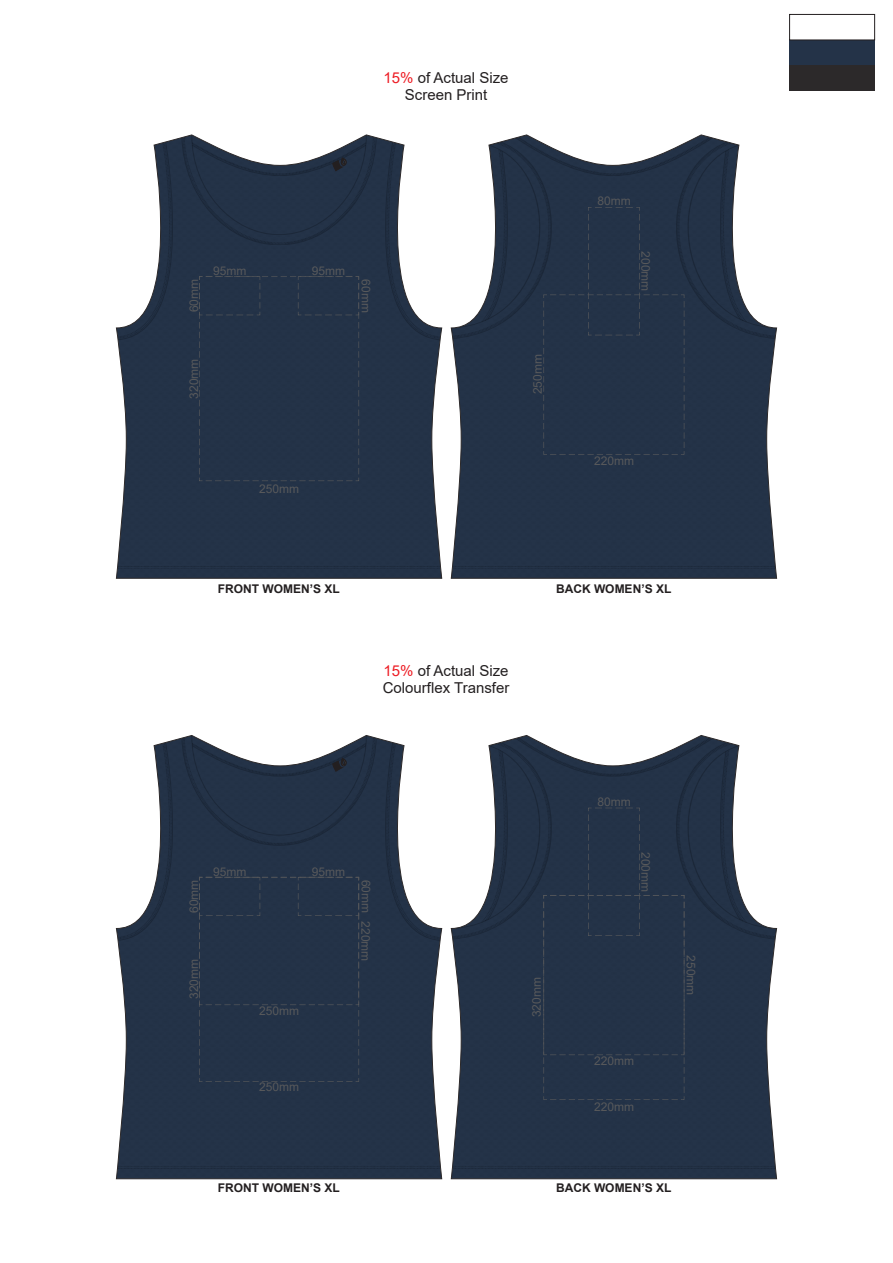
<style>
.page{position:relative;width:893px;height:1263px;background:#fff}
.page>*{position:absolute;margin:0;border:0;box-sizing:border-box;transform-origin:0 0}
.t1{font:15px/16.8px "Arial";color:#231f20;text-align:center}
.t2{font:12px "Arial";color:#58595b}
.t3{font:700 12px "Arial";color:#231f20}
.s1{color:#ed1c24}
</style>
<div class="page">
<div style="left:451px;top:455px;width:326px;height:123px;background:#233247"></div>
<svg style="left:116px;top:135px;width:326px;height:443px"></svg>
<div style="left:199px;top:276px;width:160px;height:205px;background:#233247"></div>
<svg style="left:451px;top:135px;width:326px;height:320px"></svg>
<div style="left:451px;top:1100px;width:326px;height:79px;background:#233247"></div>
<svg style="left:116px;top:735px;width:326px;height:444px"></svg>
<svg style="left:451px;top:735px;width:326px;height:365px"></svg>
<div style="left:199px;top:877px;width:160px;height:205px;background:#233247"></div>
<div style="left:790px;top:40px;width:85px;height:25px;background:#243348"></div>
<div style="left:790px;top:65px;width:85px;height:25px;background:#2c292a"></div>
<div style="left:789px;top:14px;width:86px;height:26px;background:#fff;border:1px solid #231f20"></div>
<p class="t1" style="left:384px;top:69px;width:127px"><span class="s1">15%</span> of Actual Size<br>Screen Print</p>
<p class="t2" style="left:213px;top:263px;width:35px">95mm</p>
<p class="t2" style="left:312px;top:263px;width:35px">95mm</p>
<p class="t2" style="left:186px;top:312px;width:35px;rotate:-90deg">60mm</p>
<p class="t2" style="left:374px;top:279px;width:35px;rotate:90deg">60mm</p>
<p class="t2" style="left:186px;top:399px;width:42px;rotate:-90deg">320mm</p>
<p class="t2" style="left:259px;top:480px;width:42px">250mm</p>
<p class="t2" style="left:529px;top:394px;width:42px;rotate:-90deg">250mm</p>
<p class="t2" style="left:597px;top:193px;width:35px">80mm</p>
<p class="t2" style="left:654px;top:251px;width:42px;rotate:90deg">200mm</p>
<p class="t2" style="left:594px;top:452px;width:42px">220mm</p>
<p class="t3" style="left:218px;top:580px;width:124px">FRONT WOMEN’S XL</p>
<p class="t1" style="left:383px;top:662px;width:128px;text-align:left"><span class="s1">15%</span> of Actual Size<br>Colourflex Transfer</p>
<p class="t3" style="left:556px;top:580px;width:117px">BACK WOMEN’S XL</p>
<p class="t2" style="left:213px;top:863px;width:35px">95mm</p>
<p class="t2" style="left:312px;top:863px;width:35px">95mm</p>
<p class="t2" style="left:186px;top:913px;width:35px;rotate:-90deg">60mm</p>
<p class="t2" style="left:374px;top:880px;width:35px;rotate:90deg">60mm</p>
<p class="t2" style="left:186px;top:999px;width:42px;rotate:-90deg">320mm</p>
<p class="t2" style="left:259px;top:1002px;width:42px">250mm</p>
<p class="t2" style="left:259px;top:1078px;width:42px">250mm</p>
<p class="t2" style="left:374px;top:921px;width:42px;rotate:90deg">220mm</p>
<p class="t3" style="left:218px;top:1179px;width:124px">FRONT WOMEN’S XL</p>
<p class="t2" style="left:528px;top:1017px;width:42px;rotate:-90deg">320mm</p>
<p class="t2" style="left:597px;top:793px;width:35px">80mm</p>
<p class="t2" style="left:654px;top:852px;width:42px;rotate:90deg">200mm</p>
<p class="t2" style="left:594px;top:1053px;width:42px">220mm</p>
<p class="t2" style="left:594px;top:1098px;width:42px">220mm</p>
<p class="t2" style="left:699px;top:955px;width:42px;rotate:90deg">250mm</p>
<p class="t3" style="left:556px;top:1179px;width:117px">BACK WOMEN’S XL</p>
</div>
